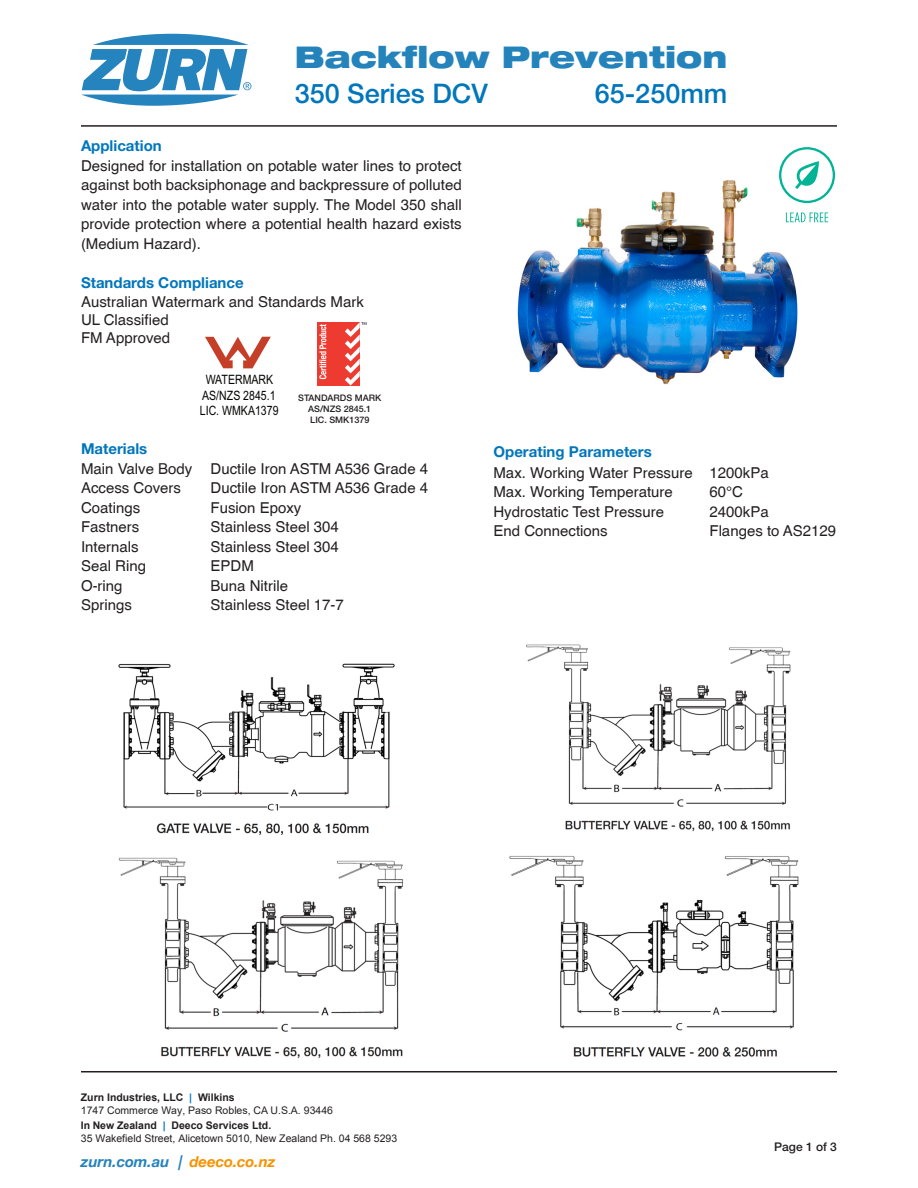
<style>
.page{position:relative;width:918px;height:1188px;background:#fff}
.page>*{position:absolute;margin:0;border:0;box-sizing:border-box;transform-origin:0 0}
.t1{font:900 expanded 30px "Helvetica Neue LT Std";color:#2583bc}
.t2{font:500 27px "Helvetica Neue LT Std";color:#0076bb}
.t3{font:15px/19.5px "Helvetica";color:#231f20;text-align:justify}
.Helvetica_Bold{font:700 15px "Helvetica Neue LT Std";color:#0076bb}
.t4{font:italic 700 15px "Helvetica Neue";color:#2583bc}
.t5{font:700 15px "Helvetica Neue LT Std";color:#0077bd}
.t6{font:12.9px/15.5px "Arial Narrow";color:#040503;text-align:center}
.t7{font:500 12px "Helvetica Neue LT Std";color:#231f20}
.t8{font:10.5px/12.6px "Arial";color:#231f20}
.t9{font:10.5px/12.6px "Arial";color:#231f20}
.t10{font:500 9px/10.8px "Helvetica Neue LT Std";color:#231f20;text-align:center}
.s1{font-weight:700}
.s2{font-weight:700;color:#0076bb}
.s3{font-style:inherit}
.s4{color:#f89200}
</style>
<div class="page">
<hr style="left:81px;top:1071px;width:756px;height:1px;background:#231f20">
<hr style="left:81px;top:125px;width:756px;height:2px;background:#231f20">
<svg style="left:81px;top:34px;width:170px;height:72px"></svg>
<svg style="left:205px;top:337px;width:66px;height:31px"></svg>
<img style="left:517px;top:180px;width:286px;height:205px">
<div style="left:318px;top:322px;width:42px;height:63px;background:#ee3b32"></div>
<svg style="left:319px;top:324px;width:7px;height:55px"></svg>
<svg style="left:345px;top:322px;width:21px;height:64px"></svg>
<svg style="left:786px;top:212px;width:42px;height:10px"></svg>
<svg style="left:779px;top:147px;width:56px;height:56px"></svg>
<img style="left:118px;top:857px;width:285px;height:201px">
<img style="left:526px;top:644px;width:265px;height:188px">
<img style="left:118px;top:663px;width:277px;height:172px">
<img style="left:509px;top:856px;width:290px;height:201px">
<h1 class="t1" style="left:295px;top:38px;width:434px">Backflow Prevention</h1>
<h2 class="t2" style="left:295px;top:78px;width:195px">350 Series DCV</h2>
<h2 class="t2" style="left:595px;top:78px;width:134px">65-250mm</h2>
<p class="t5" style="left:81px;top:136px;width:82px">Application</p>
<p class="t3" style="left:81px;top:155px;width:382px">Designed for installation on potable water lines to protect against both backsiphonage and backpressure of polluted water into the potable water supply. The Model 350 shall provide protection where a potential health hazard exists (Medium Hazard).</p>
<p class="Helvetica_Bold" style="left:81px;top:273px;width:164px">Standards Compliance</p>
<p class="t3" style="left:81px;top:292px;width:284px">Australian Watermark and Standards Mark</p>
<p class="t3" style="left:81px;top:310px;width:89px">UL Classified</p>
<p class="t3" style="left:81px;top:328px;width:91px">FM Approved</p>
<p class="t6" style="left:200px;top:371px;width:80px">WATERMARK<br>AS/NZS 2845.1<br>LIC. WMKA1379</p>
<p class="t10" style="left:298px;top:393px;width:85px">STANDARDS MARK<br>AS/NZS 2845.1<br>LIC. SMK1379</p>
<p class="Helvetica_Bold" style="left:81px;top:439px;width:68px">Materials</p>
<p class="t3" style="left:81px;top:458px;width:349px">Main Valve Body Ductile Iron ASTM A536 Grade 4</p>
<p class="t3" style="left:81px;top:478px;width:102px">Access Covers</p>
<p class="t3" style="left:211px;top:478px;width:219px">Ductile Iron ASTM A536 Grade 4</p>
<p class="t3" style="left:81px;top:497px;width:61px">Coatings</p>
<p class="t3" style="left:211px;top:497px;width:92px">Fusion Epoxy</p>
<p class="t3" style="left:81px;top:517px;width:60px">Fastners</p>
<p class="t3" style="left:211px;top:517px;width:130px">Stainless Steel 304</p>
<p class="t3" style="left:81px;top:536px;width:59px">Internals</p>
<p class="t3" style="left:211px;top:536px;width:130px">Stainless Steel 304</p>
<p class="t3" style="left:81px;top:556px;width:67px">Seal Ring</p>
<p class="t3" style="left:211px;top:556px;width:45px">EPDM</p>
<p class="t3" style="left:81px;top:575px;width:43px">O-ring</p>
<p class="t3" style="left:211px;top:575px;width:79px">Buna Nitrile</p>
<p class="t3" style="left:81px;top:595px;width:52px">Springs</p>
<p class="t3" style="left:211px;top:595px;width:135px">Stainless Steel 17-7</p>
<p class="Helvetica_Bold" style="left:494px;top:442px;width:160px">Operating Parameters</p>
<p class="t3" style="left:494px;top:462px;width:277px">Max. Working Water Pressure 1200kPa</p>
<p class="t3" style="left:494px;top:482px;width:181px">Max. Working Temperature</p>
<p class="t3" style="left:710px;top:482px;width:35px">60°C</p>
<p class="t3" style="left:494px;top:501px;width:172px">Hydrostatic Test Pressure</p>
<p class="t3" style="left:710px;top:501px;width:61px">2400kPa</p>
<p class="t3" style="left:494px;top:521px;width:116px">End Connections</p>
<p class="t3" style="left:710px;top:521px;width:128px">Flanges to AS2129</p>
<p class="t9" style="left:81px;top:1091px;width:254px"><span class="s1">Zurn Industries, LLC</span> <span class="s2">|</span> <span class="s1">Wilkins<br></span>1747 Commerce Way, Paso Robles, CA U.S.A. 93446</p>
<p class="t8" style="left:81px;top:1119px;width:318px"><span class="s1">In</span> <span class="s1">New Zealand</span> <span class="s2">|</span> <span class="s1">Deeco Services Ltd.<br></span>35 Wakefield Street<span class="s3">,</span> Alicetown 5010<span class="s3">,</span> New Zealand <span class="s3">Ph.</span> 04 568 5293</p>
<p class="t4" style="left:81px;top:1150px;width:196px">zurn.com.au | <span class="s4">deeco.co.nz</span></p>
<p class="t7" style="left:774px;top:1139px;width:64px">Page 1 of 3</p>
</div>
